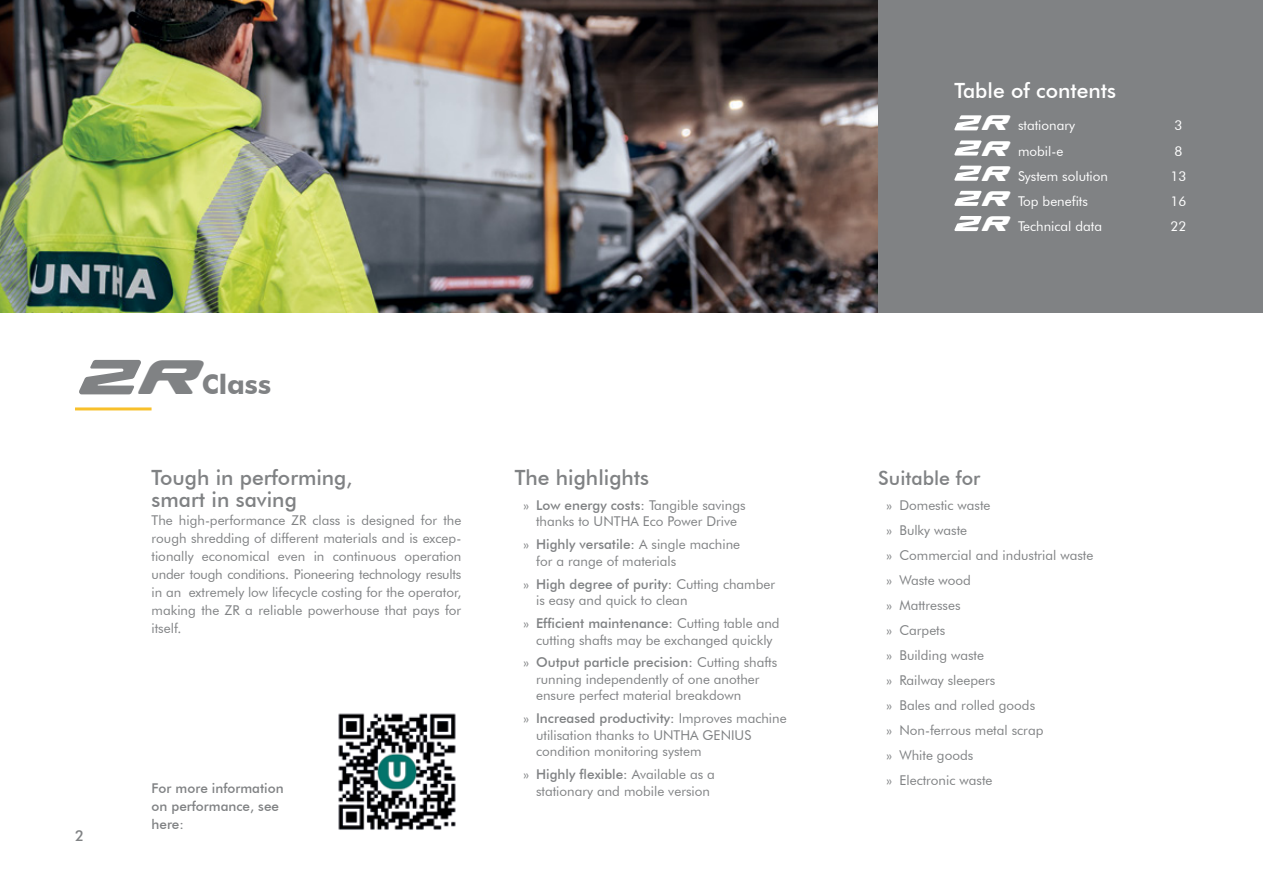
<style>
.page{position:relative;width:1263px;height:893px;background:#fff}
.page>*{position:absolute;margin:0;border:0;box-sizing:border-box;transform-origin:0 0}
.t1{font:700 27px "Futura BT";color:#808284}
.t2{font:500 21px/21.6px "Futura BT";color:#808284}
.t3{font:500 21px "Futura BT";color:#fff}
.t4{font:500 19.5px "Futura BT";color:#808284}
.t5{font:500 15px "Futura BT";color:#808284}
.t6{font:13.5px/25px "Futura BT";color:#808284}
.t7{font:13.5px "Futura BT";color:#fff}
.t8{font:500 13.5px/18px "Futura BT";color:#808284}
.s1{font-family:"Sea Dog 2001";font-weight:400;font-style:italic;font-size:48px}
.s2{font-weight:500}
.s3{font-family:"Sea Dog 2001";font-style:italic;font-size:21px}
</style>
<div class="page">
<img style="left:0;top:0;width:878px;height:313px">
<hr style="left:75px;top:407px;width:77px;height:3px;background:#f8c02b">
<div style="left:878px;top:0;width:385px;height:313px;background:#808284"></div>
<img style="left:338px;top:713px;width:118px;height:117px">
<svg style="left:79px;top:360px;width:62px;height:34px"></svg>
<svg style="left:954px;top:115px;width:27px;height:15px"></svg>
<svg style="left:954px;top:140px;width:27px;height:16px"></svg>
<svg style="left:954px;top:166px;width:27px;height:15px"></svg>
<svg style="left:954px;top:191px;width:27px;height:15px"></svg>
<svg style="left:954px;top:216px;width:27px;height:15px"></svg>
<p class="t5" style="left:75px;top:826px;width:11px">2</p>
<h1 class="t1" style="left:135px;top:368px;width:138px"><span class="s1">R</span> Class</h1>
<h2 class="t2" style="left:152px;top:466px;width:202px">Tough in performing, smart in saving</h2>
<p class="t6" style="left:152px;top:511px;width:311px;line-height:18px;text-align:justify">The high-performance ZR class is designed for the rough shredding of different materials and is excep&shy;tionally economical even in continuous operation under tough conditions. Pioneering technology results in an extremely low lifecycle costing for the operator, making the ZR a reliable powerhouse that pays for itself.</p>
<p class="t8" style="left:152px;top:779px;width:134px">For more information on performance, see here:</p>
<h2 class="t2" style="left:515px;top:466px;width:136px">The highlights</h2>
<p class="t6" style="left:523px;top:497px;width:224px;line-height:16.5px;text-align:center">» <span class="s2">Low energy costs:</span> Tangible savings thanks to UNTHA Eco Power Drive</p>
<p class="t6" style="left:536px;top:536px;width:206px;line-height:16.5px;text-indent:-13px">» <span class="s2">Highly versatile:</span> A single machine for a range of materials</p>
<p class="t6" style="left:536px;top:576px;width:240px;line-height:16.5px;text-indent:-13px">» <span class="s2">High degree of purity:</span> Cutting chamber is easy and quick to clean</p>
<p class="t6" style="left:523px;top:615px;width:258px;line-height:16.5px;text-align:center">» <span class="s2">Efficient maintenance:</span> Cutting table and cutting shafts may be exchanged quickly</p>
<p class="t6" style="left:536px;top:654px;width:243px;line-height:16.5px;text-indent:-13px">» <span class="s2">Output particle precision:</span> Cutting shafts running independently of one another ensure perfect material breakdown</p>
<p class="t6" style="left:536px;top:710px;width:252px;line-height:16.5px;text-indent:-13px">» <span class="s2">Increased productivity:</span> Improves machine utilisation thanks to UNTHA GENIUS condition monitoring system</p>
<p class="t6" style="left:523px;top:766px;width:193px;line-height:16.5px;text-align:center">» <span class="s2">Highly flexible:</span> Available as a stationary and mobile version</p>
<h2 class="t3" style="left:954px;top:77px;width:163px">Table of contents</h2>
<p class="t7" style="left:980px;top:117px;width:97px"><span class="s3">R</span> stationary</p>
<p class="t7" style="left:1174px;top:117px;width:9px">3</p>
<p class="t7" style="left:980px;top:143px;width:85px"><span class="s3">R</span> mobil-e</p>
<p class="t7" style="left:1174px;top:143px;width:9px">8</p>
<p class="t7" style="left:980px;top:168px;width:130px"><span class="s3">R</span> System solution</p>
<p class="t7" style="left:1170px;top:168px;width:17px">13</p>
<p class="t7" style="left:980px;top:193px;width:109px"><span class="s3">R</span> Top benefits</p>
<p class="t7" style="left:1170px;top:193px;width:17px">16</p>
<p class="t7" style="left:980px;top:218px;width:124px"><span class="s3">R</span> Technical data</p>
<p class="t7" style="left:1170px;top:218px;width:17px">22</p>
<h3 class="t4" style="left:878px;top:466px;width:104px">Suitable for</h3>
<p class="t6" style="left:887px;top:492px;width:208px">» Domestic waste<br>» Bulky waste<br>» Commercial and industrial waste » Waste wood<br>» Mattresses<br>» Carpets<br>» Building waste<br>» Railway sleepers<br>» Bales and rolled goods<br>» Non-ferrous metal scrap<br>» White goods<br>» Electronic waste</p>
</div>
